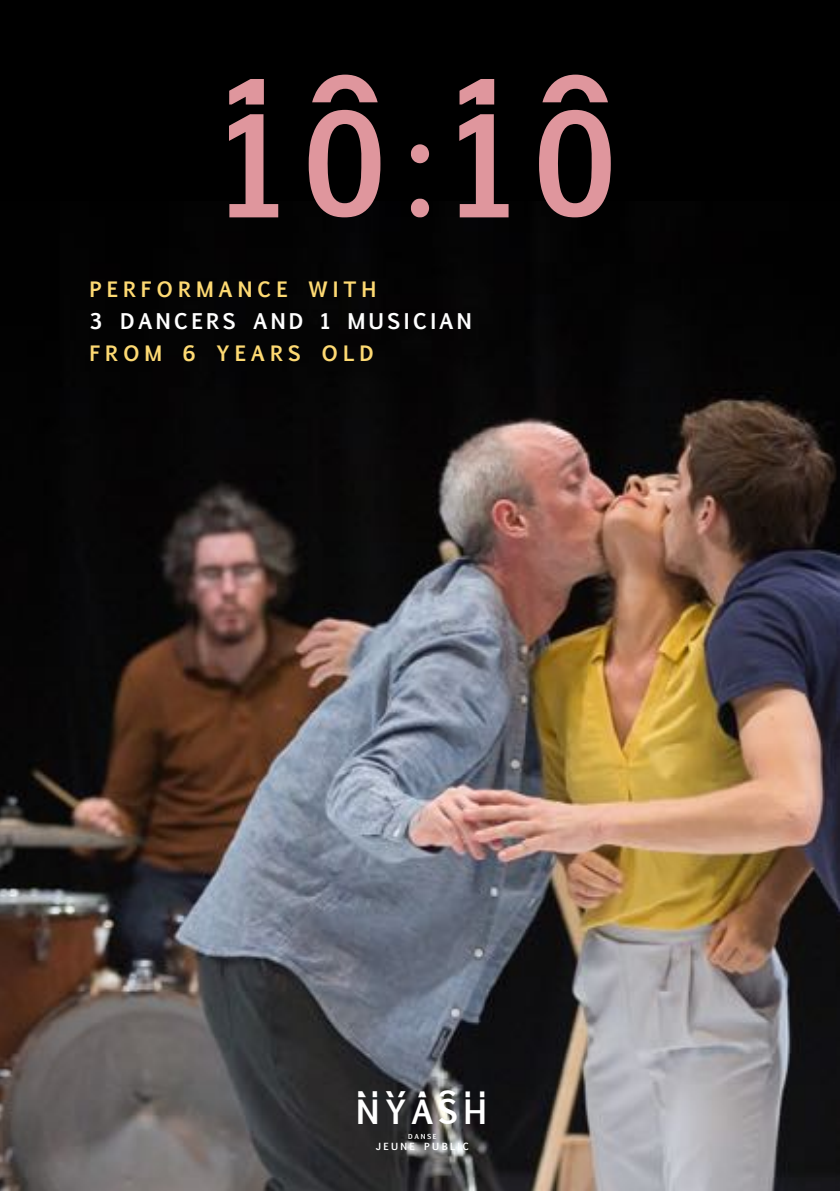
<style>
.page{position:relative;width:840px;height:1191px;background:#fff}
.page>*{position:absolute;margin:0;border:0;box-sizing:border-box;transform-origin:0 0}
.t1{font:199px "NYASHFONT Regular";color:#df969d}
.t2{font:47.2px "NYASHFONT Regular";letter-spacing:.005em;color:#fff}
.t3{font:700 20.6px "Euphemia UCAS";letter-spacing:.15em;color:#fff}
.t4{font:700 20.2px "Euphemia UCAS";letter-spacing:.24em;color:#feda73}
.t5{font:700 9.4px "Euphemia UCAS";letter-spacing:.24em;color:#fff}
.t6{font:700 6.6px "Euphemia UCAS";letter-spacing:.24em;color:#fff}
</style>
<div class="page">
<div style="left:0;top:0;width:839px;height:1191px;background:#000"></div>
<img style="left:0;top:318px;width:839px;height:873px">
<h1 class="t1" style="left:214px;top:62px;width:413px">10:10</h1>
<p class="t4" style="left:89px;top:275px;width:288px">PERFORMANCE WITH</p>
<p class="t3" style="left:89px;top:307px;width:384px">3 DANCERS AND 1 MUSICIAN</p>
<p class="t4" style="left:89px;top:339px;width:286px">FROM 6 YEARS OLD</p>
<h2 class="t2" style="left:354px;top:1087px;width:135px">NYASH</h2>
<p class="t6" style="left:408px;top:1131px;width:30px">DANSE</p>
<p class="t5" style="left:375px;top:1139px;width:95px">JEUNE PUBLIC</p>
</div>
